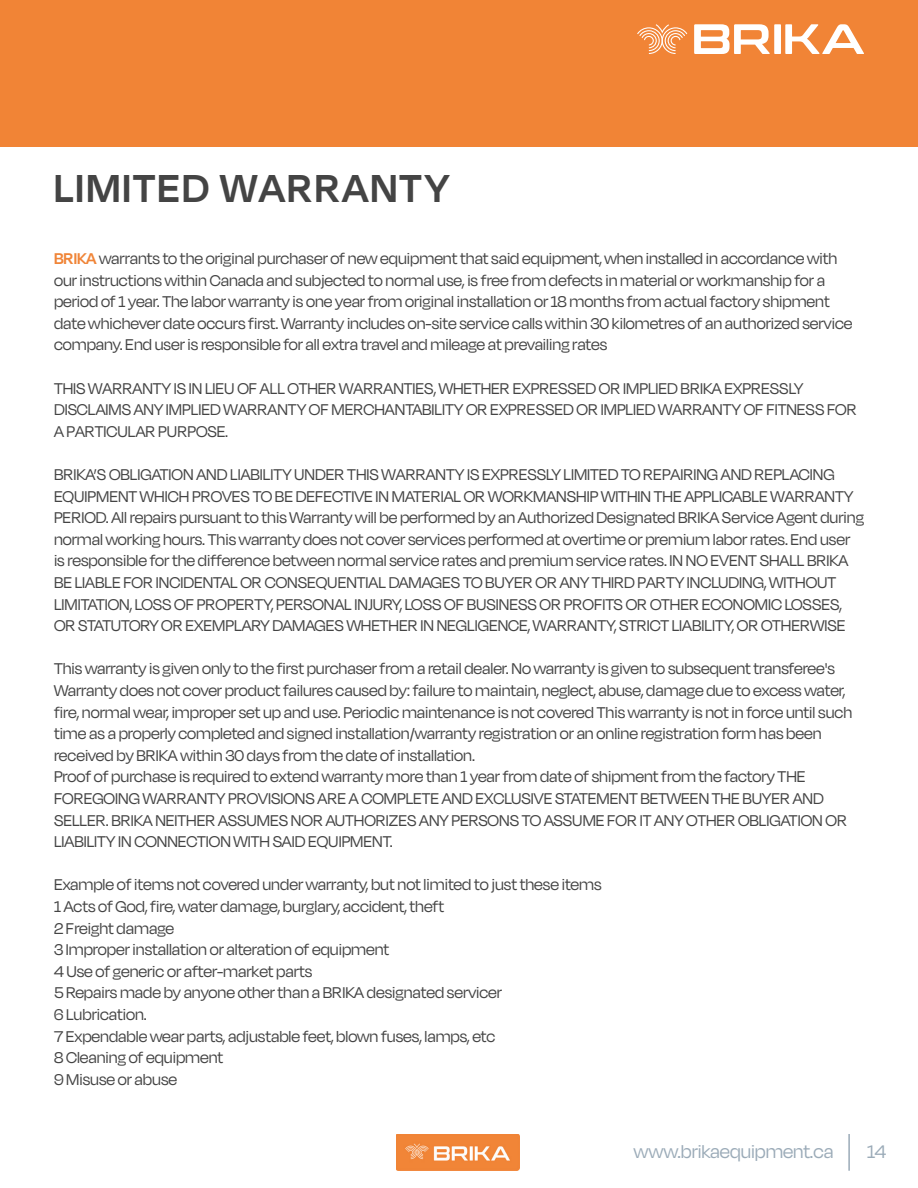
<style>
.page{position:relative;width:918px;height:1188px;background:#fff}
.page>*{position:absolute;margin:0;border:0;box-sizing:border-box;transform-origin:0 0}
.t1{font:600 45px "Degular Display";letter-spacing:.05em;color:#444}
.t2{font:21px "Degular Display";color:#9babb8}
.t3{font:18px/21.6px "Degular Display";color:#444}
.s1{font-weight:600;color:#f08538}
</style>
<div class="page">
<div style="left:0;top:0;width:918px;height:147px;background:#f18436"></div>
<img style="left:397px;top:1134px;width:123px;height:37px">
<hr style="left:848px;top:1134px;width:2px;height:37px;background:#9babb8">
<svg style="left:694px;top:24px;width:76px;height:30px"></svg>
<div style="left:774px;top:24px;width:7px;height:30px;background:#fff"></div>
<svg style="left:785px;top:24px;width:79px;height:30px"></svg>
<svg style="left:637px;top:24px;width:50px;height:30px"></svg>
<p class="t1" style="left:54px;top:162px;width:397px">LIMITED WARRANTY</p>
<p class="t3" style="left:54px;top:247px;width:800px"><span class="s1">BRIKA</span> warrants to the original purchaser of new equipment that said equipment, when installed in accordance with our instructions within Canada and subjected to normal use, is free from defects in material or workmanship for a period of 1 year. The labor warranty is one year from original installation or 18 months from actual factory shipment date whichever date occurs first. Warranty includes on-site service calls within 30 kilometres of an authorized service company. End user is responsible for all extra travel and mileage at prevailing rates</p>
<p class="t3" style="left:54px;top:377px;width:804px">THIS WARRANTY IS IN LIEU OF ALL OTHER WARRANTIES, WHETHER EXPRESSED OR IMPLIED BRIKA EXPRESSLY<br>DISCLAIMS ANY IMPLIED WARRANTY OF MERCHANTABILITY OR EXPRESSED OR IMPLIED WARRANTY OF FITNESS FOR<br>A PARTICULAR PURPOSE.</p>
<p class="t3" style="left:54px;top:463px;width:811px">BRIKA’S OBLIGATION AND LIABILITY UNDER THIS WARRANTY IS EXPRESSLY LIMITED TO REPAIRING AND REPLACING EQUIPMENT WHICH PROVES TO BE DEFECTIVE IN MATERIAL OR WORKMANSHIP WITHIN THE APPLICABLE WARRANTY PERIOD. All repairs pursuant to this Warranty will be performed by an Authorized Designated BRIKA Service Agent during normal working hours. This warranty does not cover services performed at overtime or premium labor rates. End user is responsible for the difference between normal service rates and premium service rates. IN NO EVENT SHALL BRIKA BE LIABLE FOR INCIDENTAL OR CONSEQUENTIAL DAMAGES TO BUYER OR ANY THIRD PARTY INCLUDING, WITHOUT LIMITATION, LOSS OF PROPERTY, PERSONAL INJURY, LOSS OF BUSINESS OR PROFITS OR OTHER ECONOMIC LOSSES, OR STATUTORY OR EXEMPLARY DAMAGES WHETHER IN NEGLIGENCE, WARRANTY, STRICT LIABILITY, OR OTHERWISE</p>
<p class="t3" style="left:54px;top:658px;width:782px">This warranty is given only to the first purchaser from a retail dealer. No warranty is given to subsequent transferee's</p>
<p class="t3" style="left:54px;top:679px;width:800px">Warranty does not cover product failures caused by: failure to maintain, neglect, abuse, damage due to excess water, fire, normal wear, improper set up and use. Periodic maintenance is not covered This warranty is not in force until such time as a properly completed and signed installation/warranty registration or an online registration form has been received by BRIKA within 30 days from the date of installation.</p>
<p class="t3" style="left:54px;top:766px;width:795px">Proof of purchase is required to extend warranty more than 1 year from date of shipment from the factory THE FOREGOING WARRANTY PROVISIONS ARE A COMPLETE AND EXCLUSIVE STATEMENT BETWEEN THE BUYER AND SELLER. BRIKA NEITHER ASSUMES NOR AUTHORIZES ANY PERSONS TO ASSUME FOR IT ANY OTHER OBLIGATION OR LIABILITY IN CONNECTION WITH SAID EQUIPMENT.</p>
<p class="t3" style="left:54px;top:874px;width:549px">Example of items not covered under warranty, but not limited to just these items</p>
<p class="t3" style="left:54px;top:895px;width:392px">1 Acts of God, fire, water damage, burglary, accident, theft</p>
<p class="t3" style="left:54px;top:917px;width:122px">2 Freight damage</p>
<p class="t3" style="left:54px;top:938px;width:337px">3 Improper installation or alteration of equipment</p>
<p class="t3" style="left:54px;top:960px;width:260px">4 Use of generic or after-market parts</p>
<p class="t3" style="left:54px;top:982px;width:450px">5 Repairs made by anyone other than a BRIKA designated servicer</p>
<p class="t3" style="left:54px;top:1003px;width:94px">6 Lubrication.</p>
<p class="t3" style="left:54px;top:1025px;width:443px">7 Expendable wear parts, adjustable feet, blown fuses, lamps, etc</p>
<p class="t3" style="left:54px;top:1046px;width:171px">8 Cleaning of equipment</p>
<p class="t3" style="left:54px;top:1068px;width:125px">9 Misuse or abuse</p>
<p class="t2" style="left:634px;top:1139px;width:201px">www.brikaequipment.ca</p>
<p class="t2" style="left:867px;top:1139px;width:20px">14</p>
</div>
